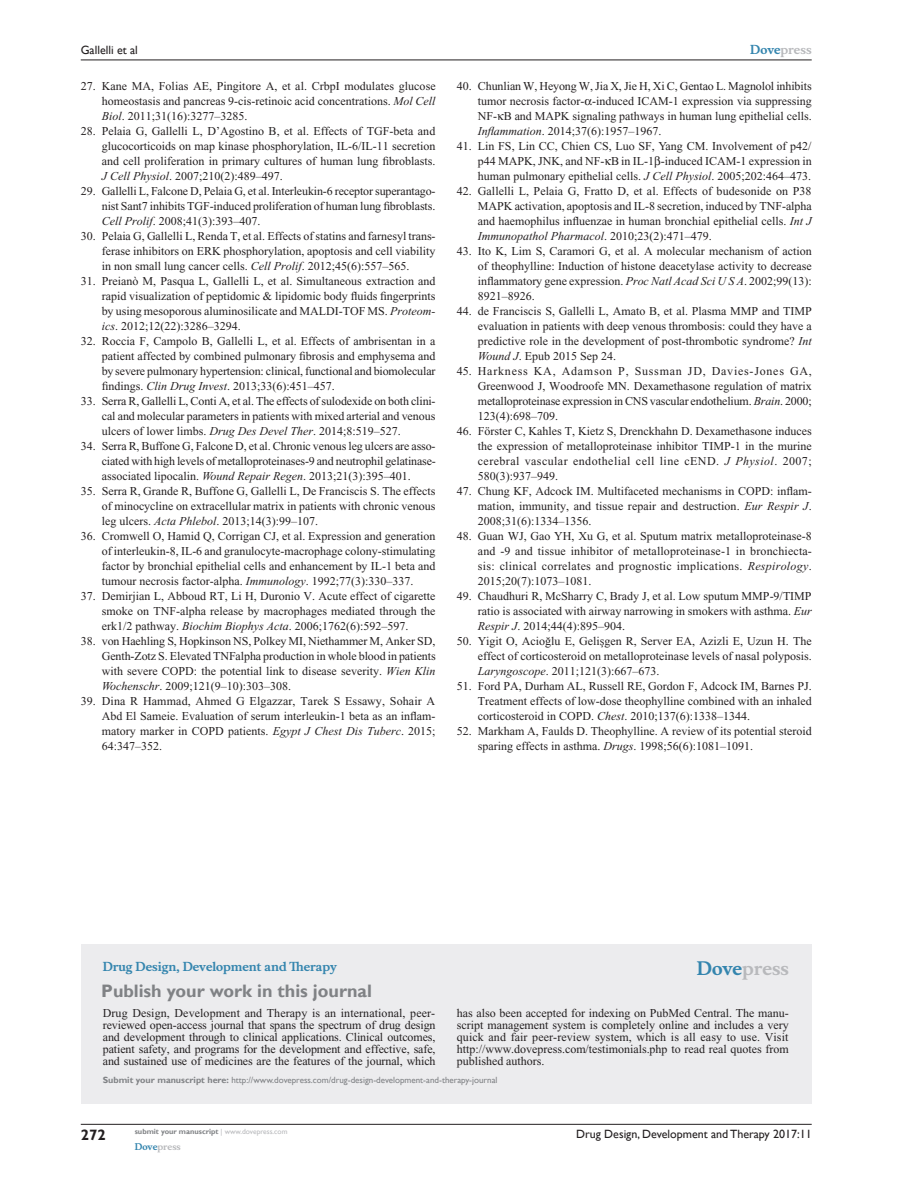
<style>
.page{position:relative;width:918px;height:1188px;background:#fff}
.page>*{position:absolute;margin:0;border:0;box-sizing:border-box;transform-origin:0 0}
.PromBx-H1{font:700 18px "Gill Sans";color:#808285}
.PromBx-Brand{font:700 18px "Musee";color:#b8b9bc}
.t1{font:700 15px "Gill Sans";color:#231f20}
.RefNL2{font:12px/15px "Times New Roman";color:#231f20;text-align:justify}
.PromBx-Tx{font:12px/12px "Times New Roman";letter-spacing:-.005em;color:#231f20;text-align:justify}
.t2{font:12px "Gill Sans";color:#231f20}
.PromBx-JrnlName{font:700 12px "Musee";color:#3485ae}
.t3{font:700 12px "Musee";color:#b8b9bc}
.PromBx-SubmitMssWebA{font:9px "Gill Sans";color:#808285}
.t4{font:700 9px "Musee";color:#b8b9bc}
.t5{font:700 7.5px "Gill Sans";color:#808285}
.s1{font-style:italic}
.s2{color:#3485ae}
.s3{font-style:inherit}
.s4{font-weight:700}
.s5{font-weight:400;color:#b8b9bc}
</style>
<div class="page">
<div style="left:81px;top:944px;width:731px;height:159px;background:#ececee"></div>
<hr style="left:81px;top:1124px;width:731px;height:1px;background:#231f20">
<hr style="left:81px;top:60px;width:731px;height:1px;background:#231f20">
<p class="t2" style="left:81px;top:43px;width:59px">Gallelli et al</p>
<p class="RefNL2" style="left:102px;top:79px;width:335px;text-indent:-21px">27. Kane MA, Folias AE, Pingitore A, et al. CrbpI modulates glucose homeostasis and pancreas 9-cis-retinoic acid concentrations. <span class="s1">Mol Cell Biol</span>. 2011;31(16):3277–3285.</p>
<p class="RefNL2" style="left:102px;top:124px;width:335px;text-indent:-21px">28. Pelaia G, Gallelli L, D’Agostino B, et al. Effects of TGF-beta and glucocorticoids on map kinase phosphorylation, IL-6/IL-11 secretion and cell proliferation in primary cultures of human lung fibroblasts.<br><span class="s1">J Cell Physiol</span>. 2007;210(2):489–497.</p>
<p class="RefNL2" style="left:102px;top:184px;width:335px;text-indent:-21px">29. Gallelli L, Falcone D, Pelaia G, et al. Interleukin-6 receptor superantago&shy;nist Sant7 inhibits TGF-induced proliferation of human lung fibroblasts.<br><span class="s1">Cell Prolif</span>. 2008;41(3):393–407.</p>
<p class="RefNL2" style="left:102px;top:229px;width:335px;text-indent:-21px">30. Pelaia G, Gallelli L, Renda T, et al. Effects of statins and farnesyl trans&shy;ferase inhibitors on ERK phosphorylation, apoptosis and cell viability in non small lung cancer cells. <span class="s1">Cell Prolif</span>. 2012;45(6):557–565.</p>
<p class="RefNL2" style="left:102px;top:274px;width:335px;text-indent:-21px">31. Preianò M, Pasqua L, Gallelli L, et al. Simultaneous extraction and rapid visualization of peptidomic &amp; lipidomic body fluids fingerprints by using mesoporous aluminosilicate and MALDI-TOF MS. <span class="s1">Proteom&shy;ics</span>. 2012;12(22):3286–3294.</p>
<p class="RefNL2" style="left:102px;top:334px;width:335px;text-indent:-21px">32. Roccia F, Campolo B, Gallelli L, et al. Effects of ambrisentan in a patient affected by combined pulmonary fibrosis and emphysema and by severe pulmonary hypertension: clinical, functional and biomolecular findings. <span class="s1">Clin Drug Invest</span>. 2013;33(6):451–457.</p>
<p class="RefNL2" style="left:102px;top:394px;width:335px;text-indent:-21px">33. Serra R, Gallelli L, Conti A, et al. The effects of sulodexide on both clini&shy;cal and molecular parameters in patients with mixed arterial and venous ulcers of lower limbs. <span class="s1">Drug Des Devel Ther</span>. 2014;8:519–527.</p>
<p class="RefNL2" style="left:102px;top:439px;width:336px;text-indent:-21px">34. Serra R, Buffone G, Falcone D, et al. Chronic venous leg ulcers are asso&shy;ciated with high levels of metalloproteinases-9 and neutrophil gelatinase&shy;associated lipocalin. <span class="s1">Wound Repair Regen</span>. 2013;21(3):395–401.</p>
<p class="RefNL2" style="left:102px;top:484px;width:335px;text-indent:-21px">35. Serra R, Grande R, Buffone G, Gallelli L, De Franciscis S. The effects of minocycline on extracellular matrix in patients with chronic venous leg ulcers. <span class="s1">Acta Phlebol</span>. 2013;14(3):99–107.</p>
<p class="RefNL2" style="left:102px;top:529px;width:335px;text-indent:-21px">36. Cromwell O, Hamid Q, Corrigan CJ, et al. Expression and generation of interleukin-8, IL-6 and granulocyte-macrophage colony-stimulating factor by bronchial epithelial cells and enhancement by IL-1 beta and tumour necrosis factor-alpha. <span class="s1">Immunology</span>. 1992;77(3):330–337.</p>
<p class="RefNL2" style="left:102px;top:589px;width:335px;text-indent:-21px">37. Demirjian L, Abboud RT, Li H, Duronio V. Acute effect of cigarette smoke on TNF-alpha release by macrophages mediated through the erk1/2 pathway. <span class="s1">Biochim Biophys Acta</span>. 2006;1762(6):592–597.</p>
<p class="RefNL2" style="left:102px;top:634px;width:335px;text-indent:-21px">38. von Haehling S, Hopkinson NS, Polkey MI, Niethammer M, Anker SD, Genth-Zotz S. Elevated TNFalpha production in whole blood in patients with severe COPD: the potential link to disease severity. <span class="s1">Wien Klin Wochenschr</span>. 2009;121(9–10):303–308.</p>
<p class="RefNL2" style="left:102px;top:694px;width:335px;text-indent:-21px">39. Dina R Hammad, Ahmed G Elgazzar, Tarek S Essawy, Sohair A Abd El Sameie. Evaluation of serum interleukin-1 beta as an inflam&shy;matory marker in COPD patients. <span class="s1">Egypt J Chest Dis Tuberc</span>. 2015; 64:347–352.</p>
<p class="t3" style="left:750px;top:43px;width:63px"><span class="s2">Dove</span>press</p>
<p class="RefNL2" style="left:478px;top:79px;width:335px;text-indent:-21px">40. Chunlian W, Heyong W, Jia X, Jie H, Xi C, Gentao L. Magnolol inhibits tumor necrosis factor- -induced ICAM-1 expression via suppressing NF- B and MAPK signaling pathways in human lung epithelial cells.<br><span class="s1">Inflammation</span>. 2014;37(6):1957–1967.</p>
<p class="RefNL2" style="left:478px;top:139px;width:335px;text-indent:-21px">41. Lin FS, Lin CC, Chien CS, Luo SF, Yang CM. Involvement of p42/ p44 MAPK, JNK, and NF- B in IL-1 -induced ICAM-1 expression in human pulmonary epithelial cells. <span class="s1">J Cell Physiol</span>. 2005;202:464–473.</p>
<p class="RefNL2" style="left:478px;top:184px;width:336px;text-indent:-21px">42. Gallelli L, Pelaia G, Fratto D, et al. Effects of budesonide on P38<br>MAPK activation, apoptosis and IL-8 secretion, induced by TNF-alpha and haemophilus influenzae in human bronchial epithelial cells. <span class="s1">Int J Immunopathol Pharmacol</span>. 2010;23(2):471–479.</p>
<p class="RefNL2" style="left:478px;top:244px;width:335px;text-indent:-21px">43. Ito K, Lim S, Caramori G, et al. A molecular mechanism of action of theophylline: Induction of histone deacetylase activity to decrease inflammatory gene expression. <span class="s1">Proc Natl Acad Sci U S A</span>. 2002;99(13):<br>8921–8926.</p>
<p class="RefNL2" style="left:478px;top:304px;width:335px;text-indent:-21px">44. de Franciscis S, Gallelli L, Amato B, et al. Plasma MMP and TIMP evaluation in patients with deep venous thrombosis: could they have a predictive role in the development of post-thrombotic syndrome? <span class="s1">Int Wound J</span>. Epub 2015 Sep 24.</p>
<p class="RefNL2" style="left:478px;top:364px;width:336px;text-indent:-21px">45. Harkness KA, Adamson P, Sussman JD, Davies-Jones GA, Greenwood J, Woodroofe MN. Dexamethasone regulation of matrix metalloproteinase expression in CNS vascular endothelium. <span class="s1">Brain</span>. 2000; 123(4):698–709.</p>
<p class="RefNL2" style="left:478px;top:424px;width:335px;text-indent:-21px">46. Förster C, Kahles T, Kietz S, Drenckhahn D. Dexamethasone induces the expression of metalloproteinase inhibitor TIMP-1 in the murine cerebral vascular endothelial cell line cEND. <span class="s1">J Physiol</span>. 2007; 580(3):937–949.</p>
<p class="RefNL2" style="left:478px;top:484px;width:335px;text-indent:-21px">47. Chung KF, Adcock IM. Multifaceted mechanisms in COPD: inflam&shy;mation, immunity, and tissue repair and destruction. <span class="s1">Eur Respir J</span>.<br>2008;31(6):1334–1356.</p>
<p class="RefNL2" style="left:478px;top:529px;width:335px;text-indent:-21px">48. Guan WJ, Gao YH, Xu G, et al. Sputum matrix metalloproteinase-8 and -9 and tissue inhibitor of metalloproteinase-1 in bronchiecta&shy;sis: clinical correlates and prognostic implications. <span class="s1">Respirology</span>.<br>2015;20(7):1073–1081.</p>
<p class="RefNL2" style="left:478px;top:589px;width:335px;text-indent:-21px">49. Chaudhuri R, McSharry C, Brady J, et al. Low sputum MMP-9/TIMP ratio is associated with airway narrowing in smokers with asthma. <span class="s1">Eur Respir J</span>. 2014;44(4):895–904.</p>
<p class="RefNL2" style="left:478px;top:634px;width:335px;text-indent:-21px">50. Yigit O, Acio<span class="s3">ğ</span>lu E, Geli<span class="s3">ş</span>gen R, Server EA, Azizli E, Uzun H. The effect of corticosteroid on metalloproteinase levels of nasal polyposis.<br><span class="s1">Laryngoscope</span>. 2011;121(3):667–673.</p>
<p class="RefNL2" style="left:478px;top:679px;width:335px;text-indent:-21px">51. Ford PA, Durham AL, Russell RE, Gordon F, Adcock IM, Barnes PJ.<br>Treatment effects of low-dose theophylline combined with an inhaled corticosteroid in COPD. <span class="s1">Chest</span>. 2010;137(6):1338–1344.</p>
<p class="RefNL2" style="left:478px;top:724px;width:335px;text-indent:-21px">52. Markham A, Faulds D. Theophylline. A review of its potential steroid sparing effects in asthma. <span class="s1">Drugs</span>. 1998;56(6):1081–1091.</p>
<p class="PromBx-JrnlName" style="left:103px;top:959px;width:236px">Drug Design, Development and Therapy</p>
<p class="PromBx-H1" style="left:101px;top:980px;width:272px">Publish your work in this journal</p>
<p class="PromBx-Brand" style="left:697px;top:958px;width:94px"><span class="s2">Dove</span>press</p>
<p class="PromBx-Tx" style="left:103px;top:1007px;width:334px">Drug Design, Development and Therapy is an international, peer&shy;reviewed open-access journal that spans the spectrum of drug design and development through to clinical applications. Clinical outcomes, patient safety, and programs for the development and effective, safe, and sustained use of medicines are the features of the journal, which</p>
<p class="PromBx-Tx" style="left:457px;top:1007px;width:333px">has also been accepted for indexing on PubMed Central. The manu&shy;script management system is completely online and includes a very quick and fair peer-review system, which is all easy to use. Visit http://www.dovepress.com/testimonials.php to read real quotes from published authors.</p>
<p class="PromBx-SubmitMssWebA" style="left:103px;top:1075px;width:396px"><span class="s4">Submit your manuscript here:</span> http://www.dovepress.com/drug-design-development-and-therapy-journal</p>
<p class="t1" style="left:81px;top:1126px;width:26px">272</p>
<p class="t5" style="left:135px;top:1127px;width:154px">submit your manuscript <span class="s5">| www.dovepress.com</span></p>
<p class="t4" style="left:135px;top:1141px;width:48px"><span class="s2">Dove</span>press</p>
<p class="t2" style="left:576px;top:1127px;width:237px">Drug Design, Development and Therapy 2017:11</p>
</div>
